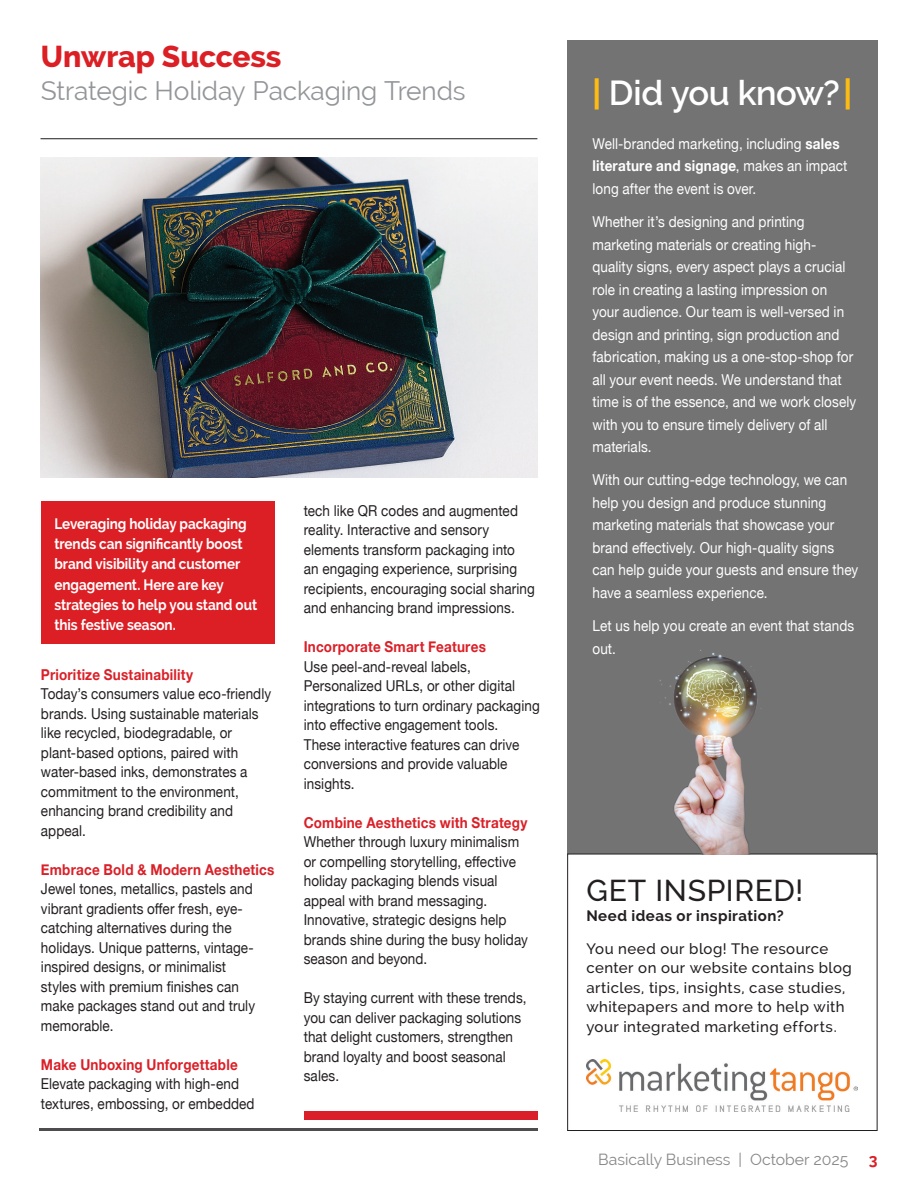
<style>
.page{position:relative;width:918px;height:1188px;background:#fff}
.page>*{position:absolute;margin:0;border:0;box-sizing:border-box;transform-origin:0 0}
.t1{font:600 34.5px "Raleway";letter-spacing:-.015em;color:#fff}
.t2{font:800 30px "Raleway";letter-spacing:-.005em;color:#db1f25}
.t3{font:500 30px "Raleway";letter-spacing:.02em;color:#231f20}
.t4{font:26.25px "Raleway";letter-spacing:-.005em;color:#939598}
.t5{font:15.75px "Raleway";color:#878687}
.t6{font:700 15.75px "Raleway";color:#db1f25}
.t7{font:15px/19.5px "Helvetica Neue";letter-spacing:.005em;color:#231f20;scale:.9 1}
.t8{font:15px/22.5px "Helvetica Neue";letter-spacing:.005em;color:#fff;scale:.9 1}
.t9{font:500 15px/19.5px "Raleway";letter-spacing:.03em;color:#231f20}
.t10{font:700 15px/20.2px "Raleway";letter-spacing:-.005em;color:#fff;scale:.9 1}
.t11{font:700 15px "Helvetica Neue";letter-spacing:.015em;color:#da2028;scale:.9 1}
.t12{font:700 15px "Raleway";letter-spacing:.03em;color:#231f20}
.s1{font-weight:700;color:#fdbc12}
.s2{font-weight:700}
</style>
<div class="page">
<div style="left:304px;top:1112px;width:233px;height:8px;background:#da1f2a"></div>
<div style="left:41px;top:501px;width:234px;height:143px;background:#db1f25"></div>
<img style="left:41px;top:158px;width:496px;height:319px">
<div style="left:567px;top:40px;width:311px;height:814px;background:#747374"></div>
<hr style="left:39px;top:1128px;width:498px;height:3px;background:#4e4c4e">
<hr style="left:41px;top:138px;width:496px;height:1px;background:#1f1a1c">
<div style="left:567px;top:854px;width:311px;height:277px;border:1px solid #231f20"></div>
<img style="left:656px;top:650px;width:114px;height:204px">
<img style="left:587px;top:1060px;width:270px;height:52px">
<h2 class="t2" style="left:41px;top:40px;width:242px">Unwrap Success</h2>
<h3 class="t4" style="left:41px;top:76px;width:426px">Strategic Holiday Packaging Trends</h3>
<p class="t10" style="left:54px;top:514px;width:227px">Leveraging holiday packaging trends can significantly boost brand visibility and customer engagement. Here are key strategies to help you stand out this festive season.</p>
<p class="t11" style="left:41px;top:663px;width:171px">Prioritize Sustainability</p>
<p class="t7" style="left:41px;top:685px;width:257px">Today’s consumers value eco-friendly brands. Using sustainable materials like recycled, biodegradable, or plant-based options, paired with water-based inks, demonstrates a commitment to the environment, enhancing brand credibility and appeal.</p>
<p class="t11" style="left:41px;top:858px;width:261px">Embrace Bold &amp; Modern Aesthetics</p>
<p class="t7" style="left:41px;top:880px;width:239px">Jewel tones, metallics, pastels and vibrant gradients offer fresh, eye&shy;catching alternatives during the holidays. Unique patterns, vintage&shy;inspired designs, or minimalist styles with premium finishes can make packages stand out and truly memorable.</p>
<p class="t11" style="left:41px;top:1053px;width:220px">Make Unboxing Unforgettable</p>
<p class="t7" style="left:41px;top:1075px;width:239px">Elevate packaging with high-end textures, embossing, or embedded</p>
<p class="t7" style="left:304px;top:501px;width:258px">tech like QR codes and augmented reality. Interactive and sensory elements transform packaging into<br>an engaging experience, surprising recipients, encouraging social sharing and enhancing brand impressions.</p>
<p class="t11" style="left:304px;top:635px;width:204px">Incorporate Smart Features</p>
<p class="t7" style="left:304px;top:657px;width:264px">Use peel-and-reveal labels,<br>Personalized URLs, or other digital integrations to turn ordinary packaging into effective engagement tools.<br>These interactive features can drive conversions and provide valuable insights.</p>
<p class="t11" style="left:304px;top:810px;width:250px">Combine Aesthetics with Strategy</p>
<p class="t7" style="left:304px;top:833px;width:251px">Whether through luxury minimalism or compelling storytelling, effective holiday packaging blends visual appeal with brand messaging.<br>Innovative, strategic designs help brands shine during the busy holiday season and beyond.</p>
<p class="t7" style="left:304px;top:989px;width:249px">By staying current with these trends, you can deliver packaging solutions that delight customers, strengthen brand loyalty and boost seasonal sales.</p>
<h1 class="t1" style="left:592px;top:73px;width:261px"><span class="s1">|</span> Did you know?<span class="s1">|</span></h1>
<p class="t8" style="left:592px;top:133px;width:285px">Well-branded marketing, including <span class="s2">sales literature and signage</span>, makes an impact long after the event is over.</p>
<p class="t8" style="left:592px;top:211px;width:295px">Whether it’s designing and printing marketing materials or creating high&shy;quality signs, every aspect plays a crucial role in creating a lasting impression on your audience. Our team is well-versed in design and printing, sign production and fabrication, making us a one-stop-shop for all your event needs. We understand that time is of the essence, and we work closely with you to ensure timely delivery of all materials.</p>
<p class="t8" style="left:592px;top:470px;width:297px">With our cutting-edge technology, we can help you design and produce stunning marketing materials that showcase your brand effectively. Our high-quality signs can help guide your guests and ensure they have a seamless experience.</p>
<p class="t8" style="left:592px;top:616px;width:292px">Let us help you create an event that stands out.</p>
<h2 class="t3" style="left:586px;top:873px;width:218px">GET INSPIRED!</h2>
<p class="t12" style="left:586px;top:907px;width:199px">Need ideas or inspiration?</p>
<p class="t9" style="left:586px;top:939px;width:267px">You need our blog! The resource center on our website contains blog articles, tips, insights, case studies, whitepapers and more to help with your integrated marketing efforts.</p>
<p class="t5" style="left:598px;top:1150px;width:252px">Basically Business | October 2025</p>
<p class="t6" style="left:869px;top:1150px;width:10px">3</p>
</div>
